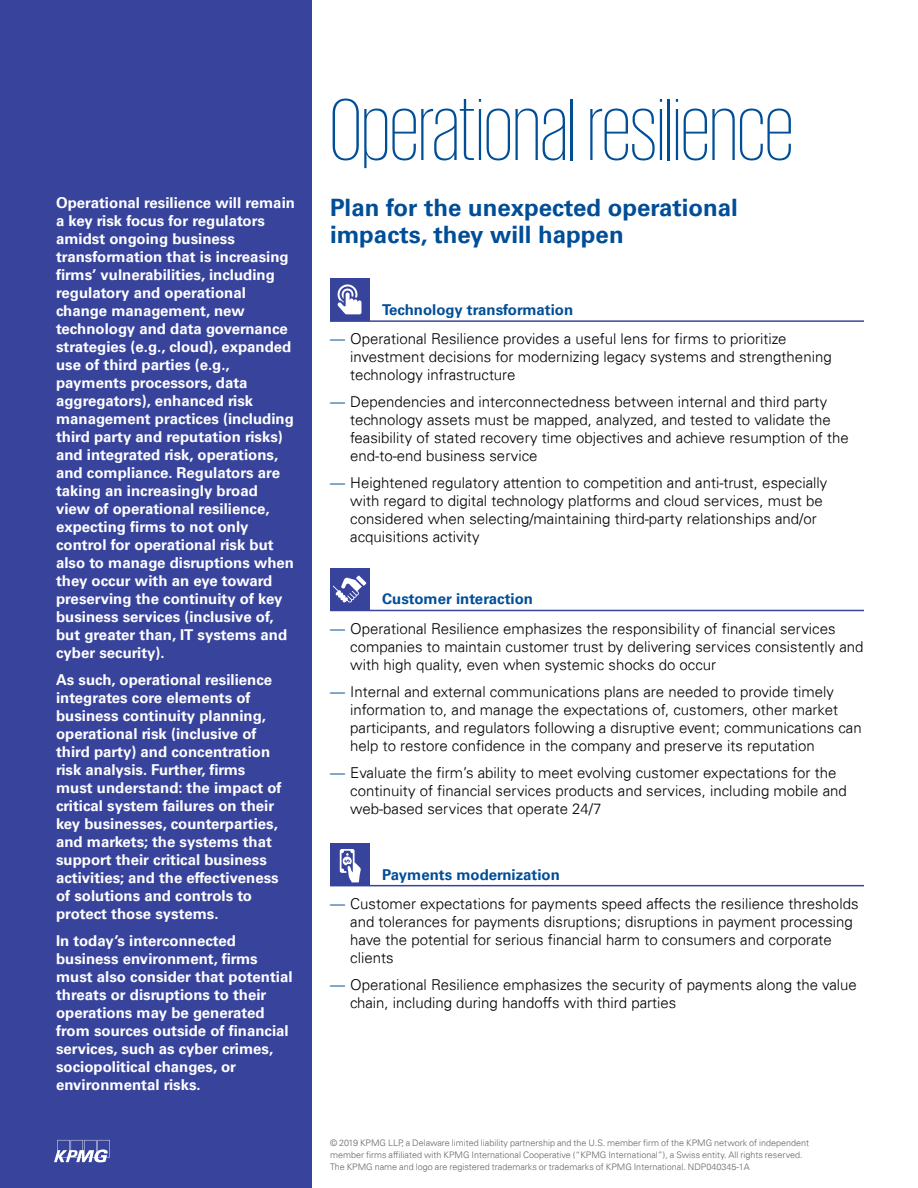
<style>
.page{position:relative;width:918px;height:1188px;background:#fff}
.page>*{position:absolute;margin:0;border:0;box-sizing:border-box;transform-origin:0 0}
.t1{font:200 90px "KPMG";color:#004e98}
.t2{font:700 24px/27px "Univers 65";color:#004e98}
.t3{font:300 15px/18px "Univers 45";color:#000}
.t4{font:700 15px/18px "Univers 65";color:#fff}
.t5{font:700 15px "Univers 65";color:#004e98}
.t6{font:300 9px/12px "Univers 45";color:#636466}
.s1{color:#004e98}
</style>
<div class="page">
<div style="left:0;top:0;width:312px;height:1188px;background:#38449c"></div>
<div style="left:330px;top:278px;width:39px;height:43px;background:#38449c"></div>
<div style="left:330px;top:568px;width:39px;height:42px;background:#38449c"></div>
<div style="left:330px;top:843px;width:39px;height:43px;background:#38449c"></div>
<hr style="left:330px;top:320px;width:534px;height:2px;background:#38449c">
<hr style="left:330px;top:610px;width:534px;height:1px;background:#38449c">
<hr style="left:330px;top:885px;width:534px;height:1px;background:#38449c">
<svg style="left:337px;top:284px;width:24px;height:30px"></svg>
<svg style="left:333px;top:576px;width:33px;height:27px"></svg>
<svg style="left:340px;top:849px;width:21px;height:33px"></svg>
<svg style="left:54px;top:1140px;width:56px;height:22px"></svg>
<p class="t4" style="left:56px;top:194px;width:240px">Operational resilience will remain a key risk focus for regulators amidst ongoing business transformation that is increasing firms’ vulnerabilities, including regulatory and operational change management, new technology and data governance strategies (e.g., cloud), expanded use of third parties (e.g., payments processors, data aggregators), enhanced risk management practices (including third party and reputation risks) and integrated risk, operations, and compliance. Regulators are taking an increasingly broad view of operational resilience, expecting firms to not only control for operational risk but also to manage disruptions when they occur with an eye toward preserving the continuity of key business services (inclusive of, but greater than, IT systems and cyber security).</p>
<p class="t4" style="left:56px;top:671px;width:227px">As such, operational resilience integrates core elements of business continuity planning, operational risk (inclusive of third party) and concentration risk analysis. Further, firms must understand: the impact of critical system failures on their key businesses, counterparties, and markets; the systems that support their critical business activities; and the effectiveness of solutions and controls to protect those systems.</p>
<p class="t4" style="left:56px;top:932px;width:238px">In today’s interconnected business environment, firms must also consider that potential threats or disruptions to their operations may be generated from sources outside of financial services, such as cyber crimes, sociopolitical changes, or environmental risks.</p>
<h1 class="t1" style="left:330px;top:87px;width:465px">Operational resilience</h1>
<h2 class="t2" style="left:330px;top:194px;width:409px">Plan for the unexpected operational impacts, they will happen</h2>
<p class="t5" style="left:382px;top:301px;width:192px">Technology transformation</p>
<p class="t3" style="left:350px;top:330px;width:483px;text-indent:-20px"><span class="s1">—</span> Operational Resilience provides a useful lens for firms to prioritize investment decisions for modernizing legacy systems and strengthening technology infrastructure</p>
<p class="t3" style="left:350px;top:393px;width:500px;text-indent:-20px"><span class="s1">—</span> Dependencies and interconnectedness between internal and third party technology assets must be mapped, analyzed, and tested to validate the feasibility of stated recovery time objectives and achieve resumption of the end-to-end business service</p>
<p class="t3" style="left:350px;top:474px;width:479px;text-indent:-20px"><span class="s1">—</span> Heightened regulatory attention to competition and anti-trust, especially with regard to digital technology platforms and cloud services, must be considered when selecting/maintaining third-party relationships and/or acquisitions activity</p>
<p class="t5" style="left:382px;top:590px;width:152px">Customer interaction</p>
<p class="t3" style="left:350px;top:619px;width:515px;text-indent:-20px"><span class="s1">—</span> Operational Resilience emphasizes the responsibility of financial services companies to maintain customer trust by delivering services consistently and with high quality, even when systemic shocks do occur</p>
<p class="t3" style="left:350px;top:682px;width:513px;text-indent:-20px"><span class="s1">—</span> Internal and external communications plans are needed to provide timely information to, and manage the expectations of, customers, other market participants, and regulators following a disruptive event; communications can help to restore confidence in the company and preserve its reputation</p>
<p class="t3" style="left:350px;top:763px;width:498px;text-indent:-20px"><span class="s1">—</span> Evaluate the firm’s ability to meet evolving customer expectations for the continuity of financial services products and services, including mobile and web-based services that operate 24/7</p>
<p class="t5" style="left:382px;top:865px;width:179px">Payments modernization</p>
<p class="t3" style="left:350px;top:894px;width:510px;text-indent:-20px"><span class="s1">—</span> Customer expectations for payments speed affects the resilience thresholds and tolerances for payments disruptions; disruptions in payment processing have the potential for serious financial harm to consumers and corporate clients</p>
<p class="t3" style="left:350px;top:975px;width:508px;text-indent:-20px"><span class="s1">—</span> Operational Resilience emphasizes the security of payments along the value chain, including during handoffs with third parties</p>
<p class="t6" style="left:330px;top:1137px;width:481px">© 2019 KPMG LLP, a Delaware limited liability partnership and the U.S. member firm of the KPMG network of independent member firms affiliated with KPMG International Cooperative (“KPMG International”), a Swiss entity. All rights reserved.<br>The KPMG name and logo are registered trademarks or trademarks of KPMG International. NDP040345-1A</p>
</div>
